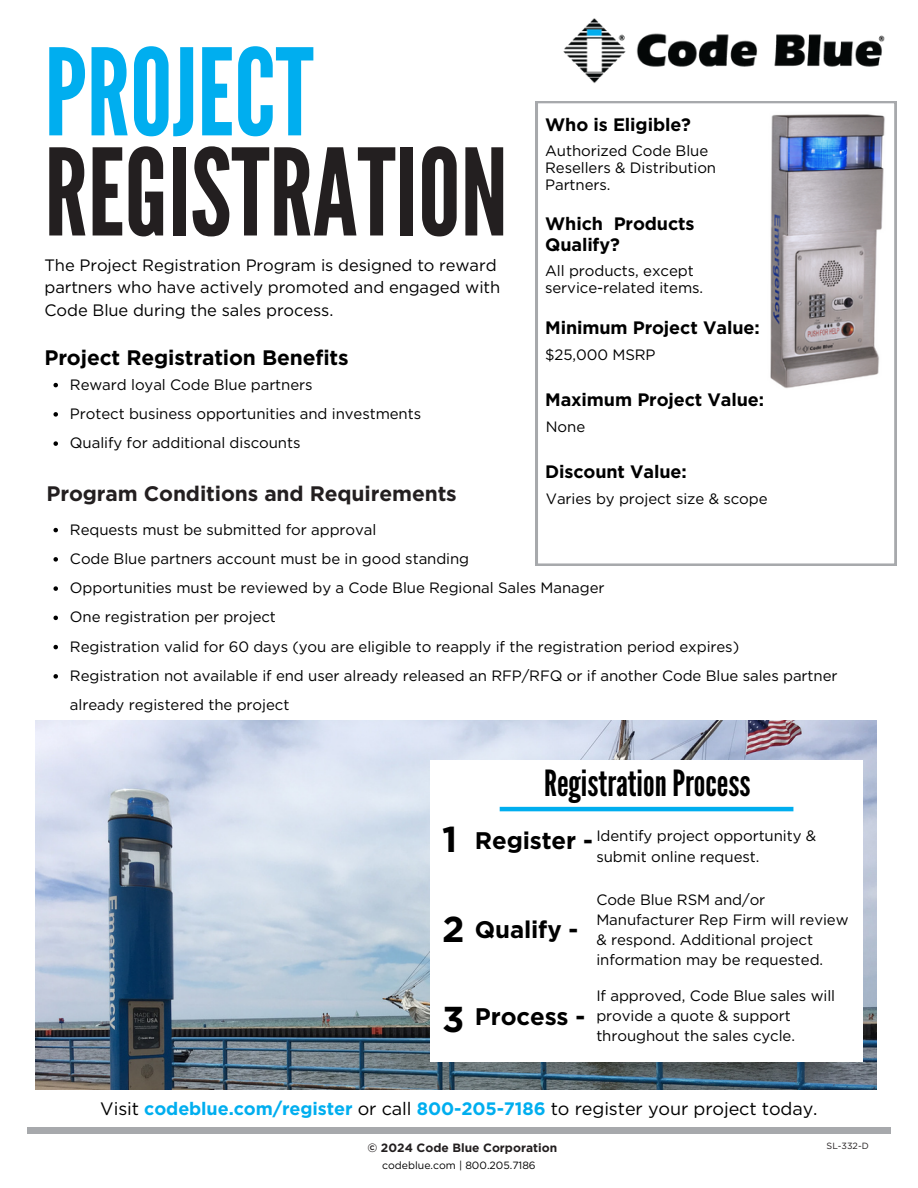
<style>
.page{position:relative;width:918px;height:1188px;background:#fff}
.page>*{position:absolute;margin:0;border:0;box-sizing:border-box;transform-origin:0 0}
.t1{font:120px/100.2px "League Gothic";color:#231f20}
.t2{font:36px "League Gothic";color:#000}
.t3{font:700 36px "Gotham";color:#000}
.t4{font:700 24px "Gotham";letter-spacing:-.005em;color:#000}
.t5{font:700 21px "Gotham";letter-spacing:-.005em;color:#231f20}
.t6{font:700 21px "Gotham";letter-spacing:-.005em;color:#000}
.t7{font:700 18px/20.2px "Gotham";letter-spacing:-.005em;color:#000}
.t8{font:18px "Gotham";letter-spacing:-.005em;color:#000}
.t9{font:16.5px "Gotham";letter-spacing:-.005em;color:#000}
.t10{font:15px/20.2px "Gotham";letter-spacing:-.005em;color:#000}
.t11{font:700 12px "Gotham";color:#231f20}
.t12{font:10.5px "Gotham";color:#000}
.t13{font:9px "Gotham";color:#231f20}
.s1{color:#00aeef}
.s2{font-weight:700;color:#00aeef}
</style>
<div class="page">
<div style="left:27px;top:1127px;width:864px;height:5px;background:#a7a9ac"></div>
<img style="left:36px;top:721px;width:840px;height:369px">
<div style="left:430px;top:761px;width:433px;height:301px;background:#fff"></div>
<hr style="left:500px;top:807px;width:293px;height:4px;background:#00aeef">
<hr style="left:27px;top:1129px;width:864px;height:4px;background:#a7a9ac">
<img style="left:563px;top:18px;width:322px;height:65px">
<svg style="left:536px;top:101px;width:360px;height:465px"></svg>
<img style="left:764px;top:107px;width:122px;height:282px">
<svg style="left:53px;top:528px;width:5px;height:4px"></svg>
<svg style="left:53px;top:557px;width:5px;height:5px"></svg>
<svg style="left:53px;top:586px;width:5px;height:5px"></svg>
<svg style="left:53px;top:616px;width:5px;height:4px"></svg>
<svg style="left:53px;top:645px;width:5px;height:4px"></svg>
<svg style="left:53px;top:674px;width:5px;height:5px"></svg>
<svg style="left:53px;top:383px;width:5px;height:4px"></svg>
<svg style="left:53px;top:412px;width:5px;height:5px"></svg>
<svg style="left:53px;top:441px;width:5px;height:5px"></svg>
<p class="t1" style="left:44px;top:45px;width:465px"><span class="s1">PROJECT<br></span>REGISTRATION</p>
<p class="t9" style="left:44px;top:255px;width:454px">The Project Registration Program is designed to reward</p>
<p class="t9" style="left:44px;top:277px;width:457px">partners who have actively promoted and engaged with</p>
<p class="t9" style="left:44px;top:300px;width:290px">Code Blue during the sales process.</p>
<p class="t6" style="left:44px;top:345px;width:306px">Project Registration Benefits</p>
<p class="t10" style="left:70px;top:374px;width:244px">Reward loyal Code Blue partners</p>
<h6 class="t10" style="left:70px;top:403px;width:353px">Protect business opportunities and investments</h6>
<p class="t10" style="left:70px;top:433px;width:232px">Qualify for additional discounts</p>
<p class="t5" style="left:47px;top:480px;width:412px">Program Conditions and Requirements</p>
<p class="t7" style="left:545px;top:114px;width:147px">Who is Eligible?</p>
<h5 class="t10" style="left:545px;top:142px;width:173px;line-height:16.8px">Authorized Code Blue<br>Resellers &amp; Distribution<br>Partners.</h5>
<h5 class="t7" style="left:545px;top:214px;width:151px">Which Products<br>Qualify?</h5>
<p class="t10" style="left:545px;top:262px;width:160px;line-height:16.8px">All products, except service-related items.</p>
<p class="t7" style="left:545px;top:317px;width:216px">Minimum Project Value:</p>
<p class="t10" style="left:545px;top:344px;width:112px">$25,000 MSRP</p>
<p class="t7" style="left:545px;top:389px;width:221px">Maximum Project Value:</p>
<p class="t10" style="left:546px;top:416px;width:41px">None</p>
<p class="t7" style="left:545px;top:461px;width:143px">Discount Value:</p>
<p class="t10" style="left:546px;top:488px;width:223px">Varies by project size &amp; scope</p>
<h6 class="t10" style="left:70px;top:519px;width:308px">Requests must be submitted for approval</h6>
<p class="t10" style="left:70px;top:548px;width:401px">Code Blue partners account must be in good standing</p>
<h6 class="t10" style="left:70px;top:578px;width:536px">Opportunities must be reviewed by a Code Blue Regional Sales Manager</h6>
<p class="t10" style="left:70px;top:607px;width:208px">One registration per project</p>
<h6 class="t10" style="left:70px;top:636px;width:671px">Registration valid for 60 days (you are eligible to reapply if the registration period expires)</h6>
<p class="t10" style="left:70px;top:661px;width:769px;line-height:29.2px">Registration not available if end user already released an RFP/RFQ or if another Code Blue sales partner already registered the project</p>
<h1 class="t2" style="left:544px;top:762px;width:208px">RegistrationProcess</h1>
<p class="t3" style="left:442px;top:817px;width:17px">1</p>
<p class="t3" style="left:442px;top:907px;width:24px">2</p>
<p class="t3" style="left:442px;top:997px;width:24px">3</p>
<h3 class="t10" style="left:596px;top:826px;width:222px">Identify project opportunity &amp; submit online request.</h3>
<h4 class="t10" style="left:596px;top:889px;width:254px">Code Blue RSM and/or<br>Manufacturer Rep Firm will review &amp; respond. Additional project information may be requested.</h4>
<p class="t10" style="left:596px;top:985px;width:240px">If approved, Code Blue sales will</p>
<h4 class="t10" style="left:596px;top:1005px;width:200px">provide a quote &amp; support throughout the sales cycle.</h4>
<p class="t4" style="left:475px;top:826px;width:119px">Register -</p>
<p class="t4" style="left:475px;top:915px;width:105px">Qualify -</p>
<h2 class="t4" style="left:475px;top:1002px;width:112px">Process -</h2>
<p class="t8" style="left:100px;top:1098px;width:719px">Visit <span class="s2">codeblue.com/register</span> or call <span class="s2">800-205-7186</span> to register your project today.</p>
<p class="t11" style="left:367px;top:1141px;width:191px">© 2024 Code Blue Corporation</p>
<h4 class="t13" style="left:827px;top:1141px;width:44px">SL-332-D</h4>
<p class="t12" style="left:382px;top:1159px;width:155px">codeblue.com | 800.205.7186</p>
</div>
